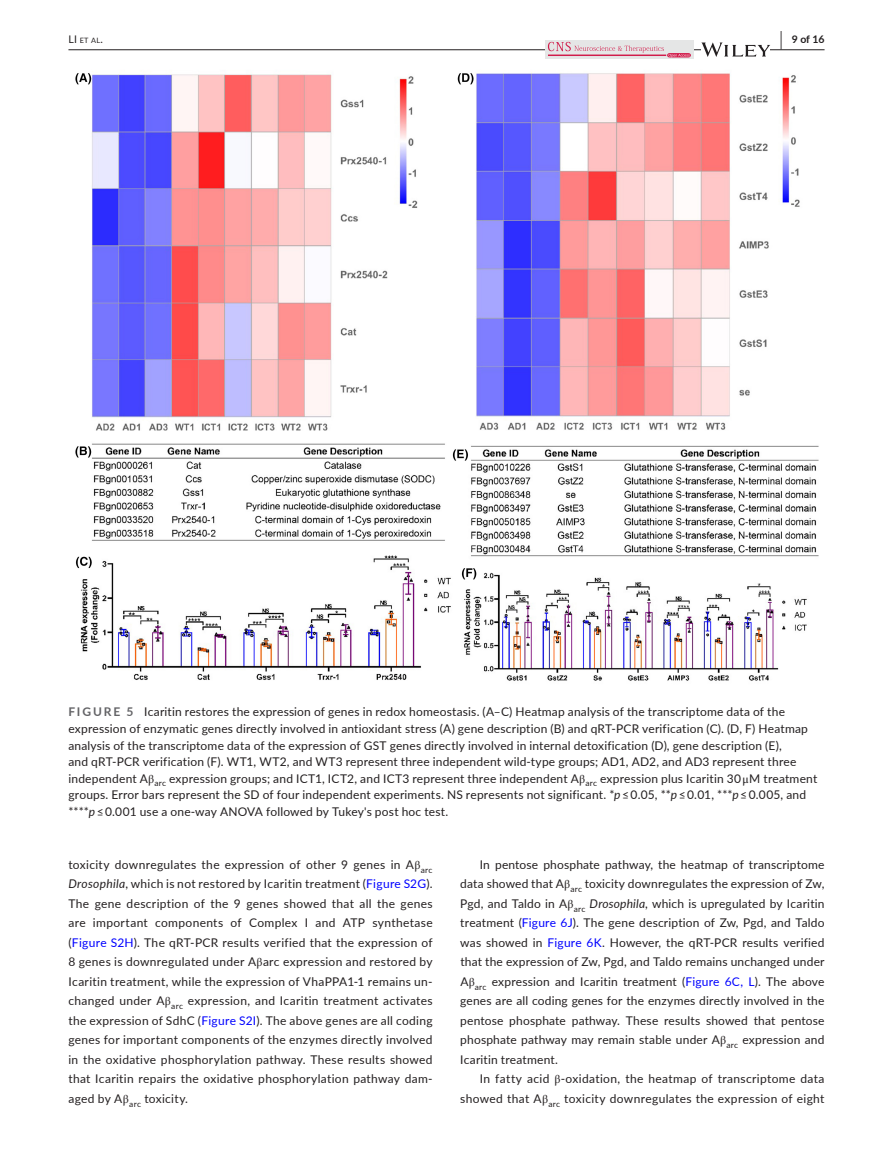
<style>
.page{position:relative;width:893px;height:1174px;background:#fff}
.page>*{position:absolute;margin:0;border:0;box-sizing:border-box;transform-origin:0 0}
.t1{font:12px/19.5px "Lato";letter-spacing:.015em;color:#231f20;text-align:justify}
.t2{font:700 10.5px "Lato";color:#231f20}
.t3{font:7.35px "Lato";color:#231f20}
.s1{font-size:10.5px}
.s2{font-size:19.5px}
.s3{font-weight:700;color:#636366}
.s4{font-family:"STIX"}
.s5{font-style:italic}
.s6{color:#00f}
</style>
<div class="page">
<hr style="left:68px;top:49px;width:756px;height:1px;background:#231f20">
<div style="left:545px;top:40px;width:149px;height:19px;background:#e5e6e6"></div>
<svg style="left:548px;top:42px;width:142px;height:15px"></svg>
<svg style="left:701px;top:42px;width:69px;height:15px"></svg>
<img style="left:75px;top:71px;width:744px;height:610px">
<p class="t3" style="left:68px;top:35px;width:36px"><span class="s1">LI</span> et al<span class="s1">.</span></p>
<p class="t2" style="left:780px;top:31px;width:46px"><span class="s2">|</span> 9 of 16</p>
<p class="t1" style="left:68px;top:703px;width:750px;line-height:16.5px;text-align:left"><span class="s3">FIGURE 5</span> Icaritin restores the expression of genes in redox homeostasis. (A–C) Heatmap analysis of the transcriptome data of the expression of enzymatic genes directly involved in antioxidant stress (A) gene description (B) and qRT-PCR verification (C). (D, F) Heatmap analysis of the transcriptome data of the expression of GST genes directly involved in internal detoxification (D), gene description (E),<br>and qRT-PCR verification (F). WT1, WT2, and WT3 represent three independent wild-type groups; AD1, AD2, and AD3 represent three independent A<span class="s4">β</span><sub>arc</sub> expression groups; and ICT1, ICT2, and ICT3 represent three independent A<span class="s4">β</span><sub>arc</sub> expression plus Icaritin 30 <span class="s4">μ</span>M treatment groups. Error bars represent the SD of four independent experiments. NS represents not significant. *<span class="s5">p</span> ≤ 0.05, **<span class="s5">p</span> ≤ 0.01, ***<span class="s5">p</span> ≤ 0.005, and ****<span class="s5">p</span> ≤ 0.001 use a one-way ANOVA followed by Tukey's post hoc test.</p>
<p class="t1" style="left:68px;top:854px;width:366px">toxicity downregulates the expression of other 9 genes in A<span class="s4">β</span><sub>arc </sub><span class="s5">Drosophila</span>, which is not restored by Icaritin treatment (<span class="s6">Figure S2G</span>).<br>The gene description of the 9 genes showed that all the genes are important components of Complex I and ATP synthetase (<span class="s6">Figure S2H</span>). The qRT-PCR results verified that the expression of 8 genes is downregulated under A<span class="s4">β</span>arc expression and restored by Icaritin treatment, while the expression of VhaPPA1-1 remains un&shy;changed under A<span class="s4">β</span><sub>arc</sub> expression, and Icaritin treatment activates the expression of SdhC (<span class="s6">Figure S2I</span>). The above genes are all coding genes for important components of the enzymes directly involved in the oxidative phosphorylation pathway. These results showed that Icaritin repairs the oxidative phosphorylation pathway dam&shy;aged by A<span class="s4">β</span><sub>arc</sub> toxicity.</p>
<p class="t1" style="left:460px;top:854px;width:366px;text-indent:20px">In pentose phosphate pathway, the heatmap of transcriptome data showed that A<span class="s4">β</span><sub>arc</sub> toxicity downregulates the expression of Zw, Pgd, and Taldo in A<span class="s4">β</span><sub>arc</sub> <span class="s5">Drosophila</span>, which is upregulated by Icaritin treatment (<span class="s6">Figure 6J</span>). The gene description of Zw, Pgd, and Taldo was showed in <span class="s6">Figure 6K</span>. However, the qRT-PCR results verified that the expression of Zw, Pgd, and Taldo remains unchanged under A<span class="s4">β</span><sub>arc</sub> expression and Icaritin treatment (<span class="s6">Figure 6C, L</span>). The above genes are all coding genes for the enzymes directly involved in the pentose phosphate pathway. These results showed that pentose phosphate pathway may remain stable under A<span class="s4">β</span><sub>arc</sub> expression and Icaritin treatment.</p>
<p class="t1" style="left:460px;top:1068px;width:366px;text-align:right">In fatty acid <span class="s4">β</span>-oxidation, the heatmap of transcriptome data showed that A<span class="s4">β</span><sub>arc</sub> toxicity downregulates the expression of eight</p>
</div>
